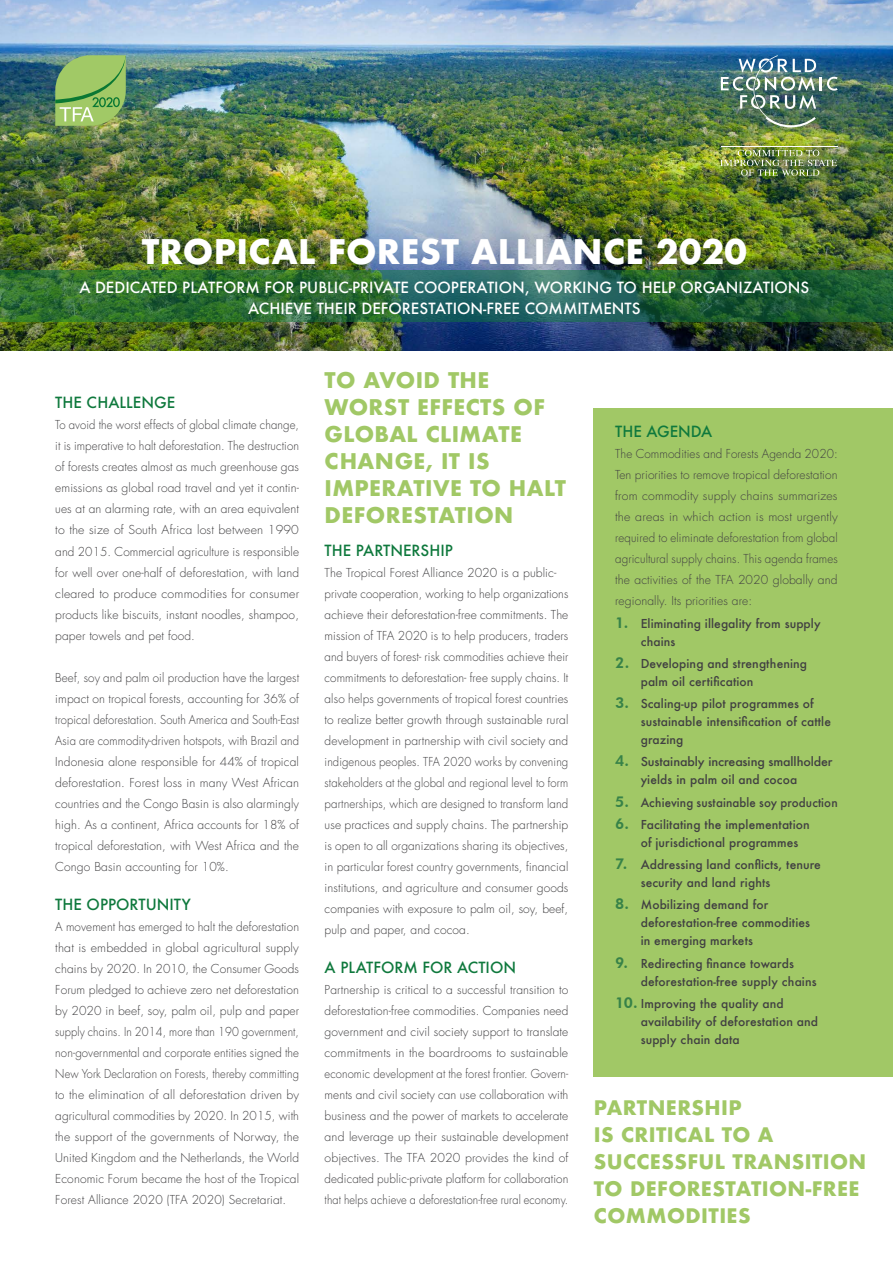
<style>
.page{position:relative;width:893px;height:1263px;background:#fff}
.page>*{position:absolute;margin:0;border:0;box-sizing:border-box;transform-origin:0 0}
.t1{font:700 33px "Futura";letter-spacing:.01em;color:#fff}
.t2{font:700 21px/27px "Futura";letter-spacing:.02em;color:#a1c866}
.t3{font:700 19.5px/27px "Futura";letter-spacing:.02em;color:#a1c866}
.t4{font:500 15px/21px "Futura";color:#fff;text-align:center}
.t5{font:500 15px "Futura";color:#0f793d}
.t6{font:300 12px/21px "Futura LT";letter-spacing:.01em;color:#414042;text-align:justify}
.t7{font:500 12px/18px "Futura";letter-spacing:.01em;color:#414042}
.t8{font:300 12px/21px "Futura LT";letter-spacing:.01em;color:#414042;text-align:justify;scale:.94 1}
.t9{font:500 12px/18px "Futura";letter-spacing:.01em;color:#414042;scale:1.04 1}
.t10{font:500 12px "Futura";letter-spacing:.01em;color:#414042;scale:.96 1}
.s1{font-family:"Futura BT";font-weight:800;font-size:15px;color:#378248}
</style>
<div class="page">
<img style="left:0;top:0;width:893px;height:351px">
<div style="left:594px;top:408px;width:299px;height:669px;background:#a1c866"></div>
<svg style="left:55px;top:55px;width:71px;height:71px;background:#92bd68"></svg>
<svg style="left:0;top:270px;width:893px;height:51px;background:#28683f"></svg>
<hr style="left:721px;top:146px;width:117px;height:1px;background:#fff">
<img style="left:720px;top:150px;width:117px;height:26px">
<img style="left:721px;top:55px;width:117px;height:72px">
<h1 class="t1" style="left:142px;top:228px;width:607px">TROPICAL FOREST ALLIANCE 2020</h1>
<p class="t4" style="left:79px;top:276px;width:731px">A DEDICATED PLATFORM FOR PUBLIC-PRIVATE COOPERATION, WORKING TO HELP ORGANIZATIONS<br>ACHIEVE THEIR DEFORESTATION-FREE COMMITMENTS</p>
<p class="t5" style="left:55px;top:393px;width:121px">THE CHALLENGE</p>
<p class="t8" style="left:55px;top:415px;width:261px">To avoid the worst effects of global climate change, it is imperative to halt deforestation. The destruction of forests creates almost as much greenhouse gas emissions as global road travel and yet it contin&shy;ues at an alarming rate, with an area equivalent to the size of South Africa lost between 1990 and 2015. Commercial agriculture is responsible for well over one-half of deforestation, with land cleared to produce commodities for consumer products like biscuits, instant noodles, shampoo, paper towels and pet food.</p>
<p class="t6" style="left:55px;top:667px;width:245px">Beef, soy and palm oil production have the largest impact on tropical forests, accounting for 36% of tropical deforestation. South America and South-East Asia are commodity-driven hotspots, with Brazil and Indonesia alone responsible for 44% of tropical deforestation. Forest loss in many West African countries and the Congo Basin is also alarmingly high. As a continent, Africa accounts for 18% of tropical deforestation, with West Africa and the Congo Basin accounting for 10%.</p>
<p class="t5" style="left:55px;top:894px;width:137px">THE OPPORTUNITY</p>
<p class="t6" style="left:55px;top:916px;width:245px">A movement has emerged to halt the deforestation that is embedded in global agricultural supply chains by 2020. In 2010, the Consumer Goods Forum pledged to achieve zero net deforestation by 2020 in beef, soy, palm oil, pulp and paper supply chains. In 2014, more than 190 government, non-governmental and corporate entities signed the New York Declaration on Forests, thereby committing to the elimination of all deforestation driven by agricultural commodities by 2020. In 2015, with the support of the governments of Norway, the United Kingdom and the Netherlands, the World Economic Forum became the host of the Tropical Forest Alliance 2020 (TFA 2020) Secretariat.</p>
<h2 class="t2" style="left:325px;top:367px;width:243px">TO AVOID THE<br>WORST EFFECTS OF<br>GLOBAL CLIMATE<br>CHANGE, IT IS<br>IMPERATIVE TO HALT<br>DEFORESTATION</h2>
<p class="t5" style="left:325px;top:540px;width:130px">THE PARTNERSHIP</p>
<p class="t6" style="left:325px;top:562px;width:245px;text-align:left">The Tropical Forest Alliance 2020 is a public&shy;private cooperation, working to help organizations achieve their deforestation-free commitments. The mission of TFA 2020 is to help producers, traders and buyers of forest- risk commodities achieve their commitments to deforestation- free supply chains. It also helps governments of tropical forest countries to realize better growth through sustainable rural development in partnership with civil society and indigenous peoples. TFA 2020 works by convening stakeholders at the global and regional level to form partnerships, which are designed to transform land use practices and supply chains. The partnership is open to all organizations sharing its objectives, in particular forest country governments, financial institutions, and agriculture and consumer goods companies with exposure to palm oil, soy, beef, pulp and paper, and cocoa.</p>
<p class="t5" style="left:325px;top:957px;width:193px">A PLATFORM FOR ACTION</p>
<p class="t6" style="left:325px;top:979px;width:245px">Partnership is critical to a successful transition to deforestation-free commodities. Companies need government and civil society support to translate commitments in the boardrooms to sustainable economic development at the forest frontier. Govern&shy;ments and civil society can use collaboration with business and the power of markets to accelerate and leverage up their sustainable development objectives. The TFA 2020 provides the kind of dedicated public-private platform for collaboration that helps achieve a deforestation-free rural economy.</p>
<p class="t5" style="left:615px;top:421px;width:99px">THE AGENDA</p>
<p class="t6" style="left:615px;top:444px;width:224px">The Commodities and Forests Agenda 2020:<br>Ten priorities to remove tropical deforestation from commodity supply chains summarizes the areas in which action is most urgently required to eliminate deforestation from global agricultural supply chains. This agenda frames the activities of the TFA 2020 globally and regionally. Its priorities are:</p>
<p class="t7" style="left:641px;top:614px;width:182px;text-indent:-26px"><span class="s1">1.</span> Eliminating illegality from supply chains</p>
<p class="t7" style="left:641px;top:654px;width:168px;text-indent:-26px"><span class="s1">2.</span> Developing and strengthening palm oil certification</p>
<p class="t7" style="left:641px;top:694px;width:192px;text-indent:-26px"><span class="s1">3.</span> Scaling-up pilot programmes of sustainable intensification of cattle grazing</p>
<p class="t9" style="left:641px;top:753px;width:186px;text-indent:-26px"><span class="s1">4.</span> Sustainably increasing smallholder yields in palm oil and cocoa</p>
<p class="t10" style="left:615px;top:794px;width:233px"><span class="s1">5.</span> Achieving sustainable soy production</p>
<p class="t7" style="left:641px;top:815px;width:171px;text-indent:-26px"><span class="s1">6.</span> Facilitating the implementation of jurisdictional programmes</p>
<p class="t7" style="left:641px;top:855px;width:182px;text-indent:-26px"><span class="s1">7.</span> Addressing land conflicts, tenure security and land rights</p>
<p class="t7" style="left:641px;top:896px;width:171px;text-indent:-26px"><span class="s1">8.</span> Mobilizing demand for deforestation-free commodities in emerging markets</p>
<p class="t7" style="left:641px;top:954px;width:177px;text-indent:-26px"><span class="s1">9.</span> Redirecting finance towards deforestation-free supply chains</p>
<p class="t7" style="left:641px;top:994px;width:179px;text-indent:-26px"><span class="s1">10.</span> Improving the quality and availability of deforestation and supply chain data</p>
<h3 class="t3" style="left:594px;top:1094px;width:274px">PARTNERSHIP<br>IS CRITICAL TO A<br>SUCCESSFUL TRANSITION<br>TO DEFORESTATION-FREE<br>COMMODITIES</h3>
</div>
